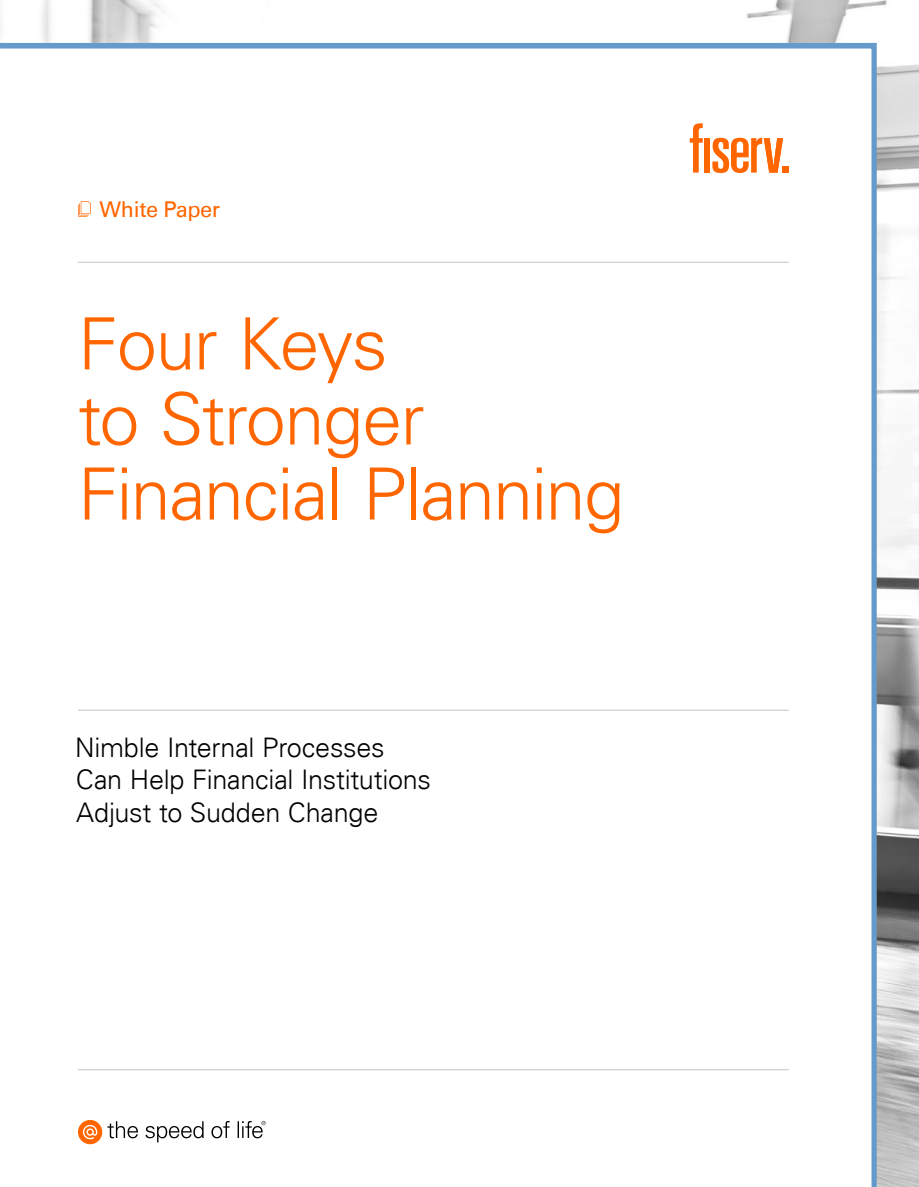
<style>
.page{position:relative;width:919px;height:1187px;background:#fff}
.page>*{position:absolute;margin:0;border:0;box-sizing:border-box;transform-origin:0 0}
.Title___Long__4_line{font:300 72px/75px "Univers For Fiserv 45";letter-spacing:-.02em;color:#f60}
.Description{font:300 27px/32.4px "Univers For Fiserv 45";letter-spacing:-.01em;color:#000}
.Document_Type{font:21.75px "Univers For Fiserv 55";letter-spacing:-.02em;color:#f60}
</style>
<div class="page">
<img style="left:0;top:0;width:918px;height:1186px">
<hr style="left:78px;top:1069px;width:710px;height:1px;background:#c2c2c2">
<svg style="left:78px;top:201px;width:13px;height:16px"></svg>
<hr style="left:78px;top:262px;width:710px;height:1px;background:#c2c2c2">
<hr style="left:78px;top:710px;width:710px;height:1px;background:#c2c2c2">
<svg style="left:78px;top:1119px;width:24px;height:25px"></svg>
<svg style="left:83px;top:1124px;width:14px;height:15px"></svg>
<svg style="left:107px;top:1120px;width:159px;height:22px"></svg>
<svg style="left:712px;top:138px;width:71px;height:35px"></svg>
<div style="left:782px;top:166px;width:6px;height:7px;background:#f60"></div>
<div style="left:704px;top:138px;width:6px;height:35px;background:#f60"></div>
<svg style="left:689px;top:123px;width:13px;height:50px"></svg>
<p class="Document_Type" style="left:100px;top:196px;width:122px">White Paper</p>
<p class="Title___Long__4_line" style="left:78px;top:306px;width:547px">Four Keys<br>to Stronger<br>Financial Planning</p>
<p class="Description" style="left:75px;top:731px;width:357px">Nimble Internal Processes<br>Can Help Financial Institutions<br>Adjust to Sudden Change</p>
</div>
